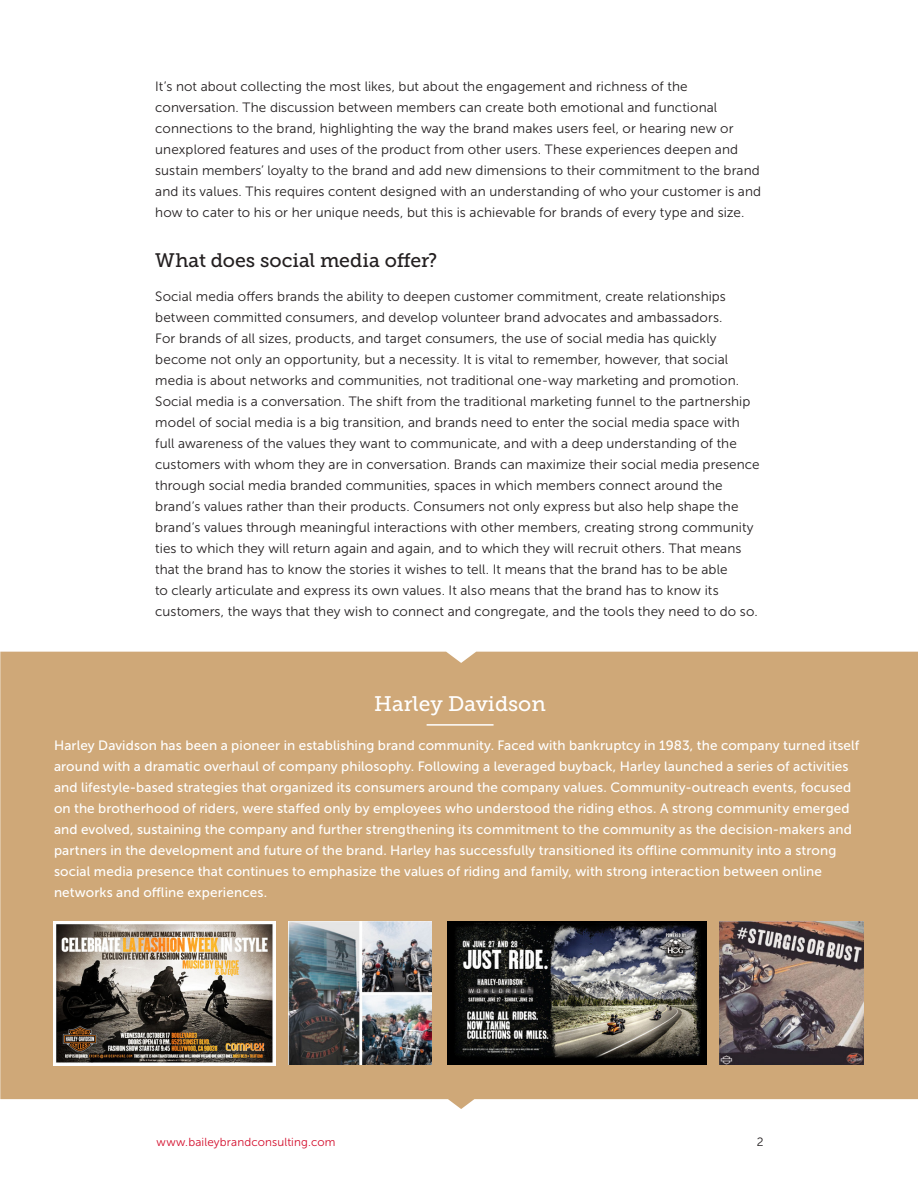
<style>
.page{position:relative;width:918px;height:1188px;background:#fff}
.page>*{position:absolute;margin:0;border:0;box-sizing:border-box;transform-origin:0 0}
.Sidebar_Title___Rule{font:21px "Museo Slab 500";color:#fff}
.Section_Header{font:19.5px "Museo Slab 500";color:#231f20}
.Body_Copy{font:13.5px/21px "Museo Sans 300";letter-spacing:.005em;color:#231f20}
.Sidebar_Body_Copy{font:13.5px/21px "Museo Sans 500";letter-spacing:.01em;color:#fff}
.t1{font:12px "Museo Sans 300";color:#231f20}
.t2{font:11.7px "Museo Sans 300";letter-spacing:.015em;color:#d30d2b}
</style>
<div class="page">
<div style="left:0;top:652px;width:918px;height:457px;background:#cfa878"></div>
<hr style="left:427px;top:724px;width:67px;height:2px;background:#fff">
<img style="left:720px;top:922px;width:144px;height:142px">
<img style="left:289px;top:922px;width:143px;height:143px">
<img style="left:54px;top:922px;width:221px;height:144px">
<img style="left:447px;top:922px;width:260px;height:142px">
<p class="Body_Copy" style="left:155px;top:76px;width:607px">It’s not about collecting the most likes, but about the engagement and richness of the conversation. The discussion between members can create both emotional and functional connections to the brand, highlighting the way the brand makes users feel, or hearing new or unexplored features and uses of the product from other users. These experiences deepen and sustain members’ loyalty to the brand and add new dimensions to their commitment to the brand and its values. This requires content designed with an understanding of who your customer is and how to cater to his or her unique needs, but this is achievable for brands of every type and size.</p>
<p class="Section_Header" style="left:155px;top:249px;width:283px">What does social media offer?</p>
<p class="Body_Copy" style="left:155px;top:286px;width:606px">Social media offers brands the ability to deepen customer commitment, create relationships between committed consumers, and develop volunteer brand advocates and ambassadors.<br>For brands of all sizes, products, and target consumers, the use of social media has quickly become not only an opportunity, but a necessity. It is vital to remember, however, that social media is about networks and communities, not traditional one-way marketing and promotion.<br>Social media is a conversation. The shift from the traditional marketing funnel to the partnership model of social media is a big transition, and brands need to enter the social media space with full awareness of the values they want to communicate, and with a deep understanding of the customers with whom they are in conversation. Brands can maximize their social media presence through social media branded communities, spaces in which members connect around the brand’s values rather than their products. Consumers not only express but also help shape the brand’s values through meaningful interactions with other members, creating strong community ties to which they will return again and again, and to which they will recruit others. That means that the brand has to know the stories it wishes to tell. It means that the brand has to be able<br>to clearly articulate and express its own values. It also means that the brand has to know its customers, the ways that they wish to connect and congregate, and the tools they need to do so.</p>
<p class="Sidebar_Title___Rule" style="left:374px;top:692px;width:173px">Harley Davidson</p>
<p class="Sidebar_Body_Copy" style="left:54px;top:735px;width:807px">Harley Davidson has been a pioneer in establishing brand community. Faced with bankruptcy in 1983, the company turned itself around with a dramatic overhaul of company philosophy. Following a leveraged buyback, Harley launched a series of activities and lifestyle-based strategies that organized its consumers around the company values. Community-outreach events, focused on the brotherhood of riders, were staffed only by employees who understood the riding ethos. A strong community emerged and evolved, sustaining the company and further strengthening its commitment to the community as the decision-makers and partners in the development and future of the brand. Harley has successfully transitioned its offline community into a strong social media presence that continues to emphasize the values of riding and family, with strong interaction between online networks and offline experiences.</p>
<p class="t2" style="left:157px;top:1136px;width:180px">www.baileybrandconsulting.com</p>
<p class="t1" style="left:757px;top:1136px;width:8px">2</p>
</div>
